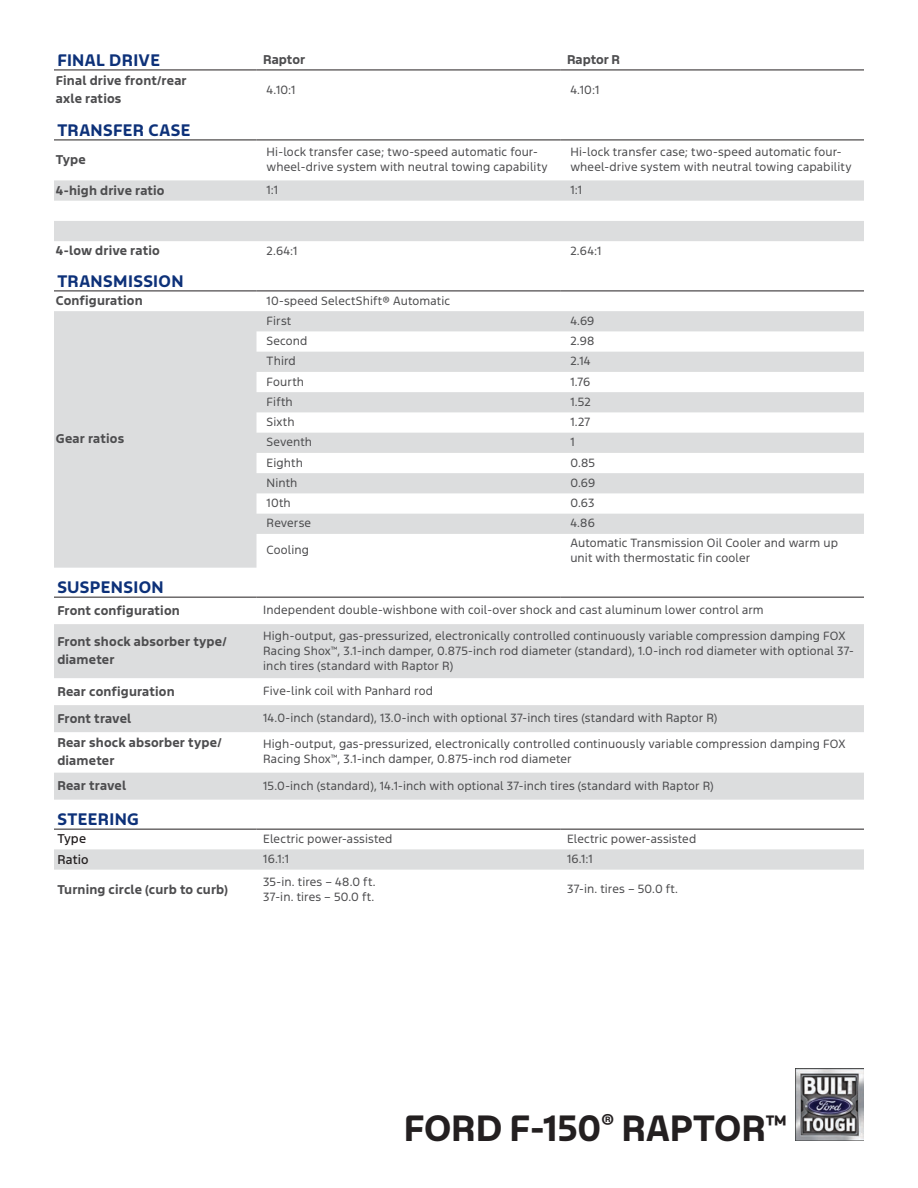
<style>
.page{position:relative;width:918px;height:1188px;background:#fff}
.page>*{position:absolute;margin:0;border:0;box-sizing:border-box;transform-origin:0 0}
.t1{font:700 34.5px "Ford F1";letter-spacing:-.005em;color:#231f20}
.t2{font:700 15.75px "Ford F1";letter-spacing:.025em;color:#0d3179}
.bold_chart{font:700 12px/18px "Ford F1";letter-spacing:.015em;color:#4d4d4f}
.bold_chart-2{font:500 12px "Ford F1";letter-spacing:.01em;color:#231f20}
.body{font:11.25px/15px "Ford F1";letter-spacing:.01em;color:#4d4d4f}
</style>
<div class="page">
<img style="left:795px;top:1068px;width:69px;height:73px">
<hr style="left:54px;top:70px;width:202px;height:1px;background:#231f20">
<hr style="left:256px;top:70px;width:304px;height:1px;background:#231f20">
<hr style="left:560px;top:70px;width:304px;height:1px;background:#231f20">
<svg style="left:54px;top:180px;width:810px;height:61px;fill:#dcddde"></svg>
<hr style="left:54px;top:140px;width:202px;height:1px;background:#231f20">
<hr style="left:256px;top:140px;width:304px;height:1px;background:#231f20">
<hr style="left:560px;top:140px;width:304px;height:1px;background:#231f20">
<svg style="left:54px;top:311px;width:810px;height:257px;fill:#dcddde"></svg>
<hr style="left:256px;top:291px;width:304px;height:1px;background:#231f20">
<hr style="left:560px;top:291px;width:304px;height:1px;background:#231f20">
<hr style="left:54px;top:291px;width:202px;height:1px;background:#231f20">
<svg style="left:54px;top:624px;width:810px;height:176px;fill:#dcddde"></svg>
<hr style="left:54px;top:597px;width:202px;height:1px;background:#231f20">
<hr style="left:256px;top:597px;width:304px;height:1px;background:#231f20">
<hr style="left:560px;top:597px;width:304px;height:1px;background:#231f20">
<svg style="left:54px;top:849px;width:810px;height:21px;background:#dddedf"></svg>
<hr style="left:54px;top:829px;width:202px;height:1px;background:#231f20">
<hr style="left:256px;top:829px;width:304px;height:1px;background:#231f20">
<hr style="left:560px;top:829px;width:304px;height:1px;background:#231f20">
<p class="t2" style="left:57px;top:48px;width:104px">FINAL DRIVE</p>
<p class="bold_chart" style="left:263px;top:51px;width:43px">Raptor</p>
<p class="bold_chart" style="left:567px;top:51px;width:55px">Raptor R</p>
<p class="bold_chart" style="left:56px;top:72px;width:132px">Final drive front/rear axle ratios</p>
<p class="body" style="left:267px;top:83px;width:30px">4.10:1</p>
<p class="body" style="left:570px;top:83px;width:30px">4.10:1</p>
<p class="t2" style="left:57px;top:118px;width:135px">TRANSFER CASE</p>
<p class="bold_chart" style="left:56px;top:151px;width:31px">Type</p>
<p class="body" style="left:267px;top:145px;width:283px">Hi-lock transfer case; two-speed automatic four&shy;wheel-drive system with neutral towing capability</p>
<p class="body" style="left:570px;top:145px;width:283px">Hi-lock transfer case; two-speed automatic four&shy;wheel-drive system with neutral towing capability</p>
<p class="bold_chart" style="left:56px;top:182px;width:110px">4-high drive ratio</p>
<p class="body" style="left:267px;top:183px;width:13px">1:1</p>
<p class="body" style="left:570px;top:183px;width:13px">1:1</p>
<p class="bold_chart" style="left:56px;top:242px;width:105px">4-low drive ratio</p>
<p class="body" style="left:267px;top:244px;width:32px">2.64:1</p>
<p class="body" style="left:570px;top:244px;width:32px">2.64:1</p>
<p class="t2" style="left:57px;top:269px;width:128px">TRANSMISSION</p>
<p class="bold_chart" style="left:56px;top:292px;width:88px">Configuration</p>
<p class="body" style="left:267px;top:294px;width:185px">10-speed SelectShift® Automatic</p>
<p class="bold_chart" style="left:56px;top:430px;width:70px">Gear ratios</p>
<p class="body" style="left:267px;top:314px;width:26px">First</p>
<p class="body" style="left:570px;top:314px;width:26px">4.69</p>
<p class="body" style="left:267px;top:334px;width:42px">Second</p>
<p class="body" style="left:570px;top:334px;width:26px">2.98</p>
<p class="body" style="left:267px;top:354px;width:31px">Third</p>
<p class="body" style="left:570px;top:354px;width:22px">2.14</p>
<p class="body" style="left:267px;top:375px;width:39px">Fourth</p>
<p class="body" style="left:570px;top:375px;width:21px">1.76</p>
<p class="body" style="left:267px;top:395px;width:28px">Fifth</p>
<p class="body" style="left:570px;top:395px;width:22px">1.52</p>
<p class="body" style="left:267px;top:415px;width:30px">Sixth</p>
<p class="body" style="left:570px;top:415px;width:21px">1.27</p>
<p class="body" style="left:267px;top:435px;width:47px">Seventh</p>
<p class="body" style="left:570px;top:435px;width:6px">1</p>
<p class="body" style="left:267px;top:456px;width:38px">Eighth</p>
<p class="body" style="left:570px;top:456px;width:26px">0.85</p>
<p class="body" style="left:267px;top:476px;width:32px">Ninth</p>
<p class="body" style="left:570px;top:476px;width:26px">0.69</p>
<p class="body" style="left:267px;top:496px;width:26px">10th</p>
<p class="body" style="left:570px;top:496px;width:26px">0.63</p>
<p class="body" style="left:267px;top:516px;width:46px">Reverse</p>
<p class="body" style="left:570px;top:516px;width:26px">4.86</p>
<p class="body" style="left:267px;top:543px;width:44px">Cooling</p>
<p class="body" style="left:570px;top:536px;width:269px">Automatic Transmission Oil Cooler and warm up unit with thermostatic fin cooler</p>
<p class="t2" style="left:57px;top:575px;width:108px">SUSPENSION</p>
<p class="bold_chart" style="left:57px;top:602px;width:124px">Front configuration</p>
<p class="body" style="left:263px;top:603px;width:502px">Independent double-wishbone with coil-over shock and cast aluminum lower control arm</p>
<p class="bold_chart" style="left:57px;top:633px;width:171px">Front shock absorber type/ diameter</p>
<p class="body" style="left:263px;top:629px;width:592px">High-output, gas-pressurized, electronically controlled continuously variable compression damping FOX<br>Racing Shox™, 3.1-inch damper, 0.875-inch rod diameter (standard), 1.0-inch rod diameter with optional 37- inch tires (standard with Raptor R)</p>
<p class="bold_chart" style="left:57px;top:683px;width:119px">Rear configuration</p>
<p class="body" style="left:263px;top:684px;width:171px">Five-link coil with Panhard rod</p>
<p class="bold_chart" style="left:57px;top:710px;width:76px">Front travel</p>
<p class="body" style="left:263px;top:711px;width:456px">14.0-inch (standard), 13.0-inch with optional 37-inch tires (standard with Raptor R)</p>
<p class="bold_chart" style="left:57px;top:734px;width:166px">Rear shock absorber type/ diameter</p>
<p class="body" style="left:263px;top:738px;width:584px">High-output, gas-pressurized, electronically controlled continuously variable compression damping FOX<br>Racing Shox™, 3.1-inch damper, 0.875-inch rod diameter</p>
<p class="bold_chart" style="left:57px;top:777px;width:70px">Rear travel</p>
<p class="body" style="left:263px;top:779px;width:452px">15.0-inch (standard), 14.1-inch with optional 37-inch tires (standard with Raptor R)</p>
<p class="t2" style="left:57px;top:807px;width:83px">STEERING</p>
<p class="bold_chart-2" style="left:57px;top:831px;width:30px">Type</p>
<p class="body" style="left:263px;top:832px;width:131px">Electric power-assisted</p>
<p class="body" style="left:567px;top:832px;width:131px">Electric power-assisted</p>
<p class="bold_chart-2" style="left:57px;top:851px;width:33px">Ratio</p>
<p class="body" style="left:263px;top:852px;width:27px">16.1:1</p>
<p class="body" style="left:567px;top:852px;width:27px">16.1:1</p>
<p class="bold_chart" style="left:57px;top:881px;width:172px">Turning circle (curb to curb)</p>
<p class="body" style="left:263px;top:875px;width:114px">35-in. tires – 48.0 ft.</p>
<p class="body" style="left:263px;top:890px;width:113px">37-in. tires – 50.0 ft.</p>
<p class="body" style="left:567px;top:883px;width:113px">37-in. tires – 50.0 ft.</p>
<h1 class="t1" style="left:404px;top:1102px;width:384px">FORD F-150<sup>®</sup> RAPTOR™</h1>
</div>
